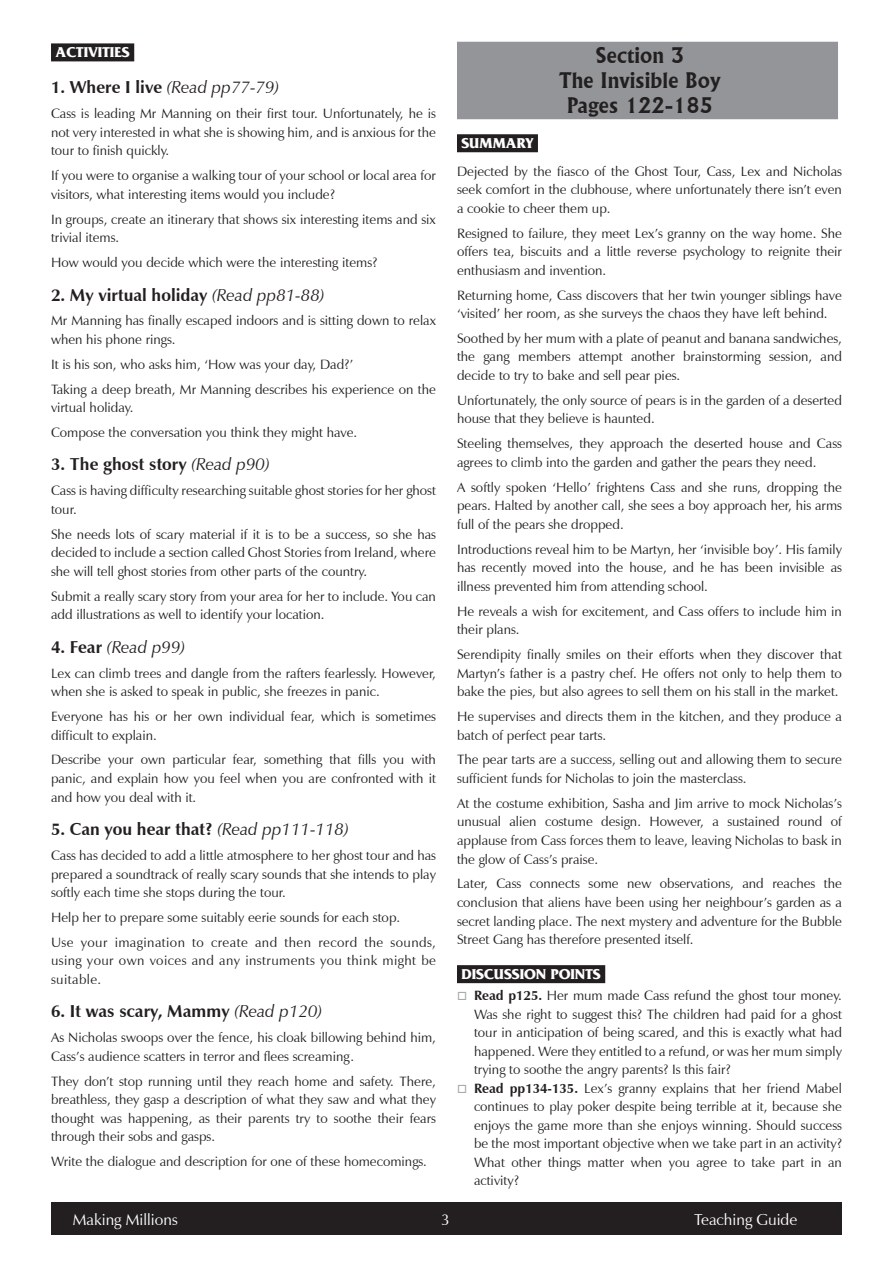
<style>
.page{position:relative;width:893px;height:1263px;background:#fff}
.page>*{position:absolute;margin:0;border:0;box-sizing:border-box;transform-origin:0 0}
.UNITS{font:700 21px/25.2px "Flareserif 821 BT";color:#231f20;text-align:center}
.activities{font:700 17.25px "Zapf Humanist 601 BT";color:#231f20}
.activities-2{font:italic 17.25px "Zapf Humanist 601 BT";color:#231f20}
.t1{font:15.75px "Zapf Humanist 601 BT";color:#fff}
.SUBHEADING{font:700 15px "France";color:#fff}
.Body_Text{font:13.5px/18.6px "Zapf Humanist 601 BT";color:#231f20;text-align:justify}
.s1{font-weight:700;font-style:normal}
.s2{font-weight:400;font-style:italic}
.s3{font-weight:700}
</style>
<div class="page">
<div style="left:51px;top:1202px;width:791px;height:33px;background:#231f20"></div>
<div style="left:51px;top:43px;width:83px;height:18px;background:#231f20"></div>
<div style="left:457px;top:42px;width:381px;height:27px;background:#939598"></div>
<div style="left:457px;top:67px;width:381px;height:27px;background:#939598"></div>
<div style="left:457px;top:92px;width:381px;height:27px;background:#939598"></div>
<div style="left:457px;top:134px;width:81px;height:18px;background:#231f20"></div>
<div style="left:457px;top:965px;width:148px;height:18px;background:#231f20"></div>
<p class="SUBHEADING" style="left:56px;top:44px;width:76px">ACTIVITIES</p>
<p class="activities-2" style="left:51px;top:77px;width:230px"><span class="s1">1. Where I live</span> (Read pp77-79)</p>
<p class="Body_Text" style="left:51px;top:104px;width:386px">Cass is leading Mr Manning on their first tour. Unfortunately, he is not very interested in what she is showing him, and is anxious for the tour to finish quickly.</p>
<p class="Body_Text" style="left:51px;top:166px;width:386px">If you were to organise a walking tour of your school or local area for visitors, what interesting items would you include?</p>
<p class="Body_Text" style="left:51px;top:210px;width:386px">In groups, create an itinerary that shows six interesting items and six trivial items.</p>
<p class="Body_Text" style="left:51px;top:253px;width:328px">How would you decide which were the interesting items?</p>
<p class="activities" style="left:51px;top:284px;width:275px">2. My virtual holiday <span class="s2">(Read pp81-88)</span></p>
<p class="Body_Text" style="left:51px;top:311px;width:386px">Mr Manning has finally escaped indoors and is sitting down to relax when his phone rings.</p>
<p class="Body_Text" style="left:51px;top:355px;width:304px">It is his son, who asks him, ‘How was your day, Dad?’</p>
<p class="Body_Text" style="left:51px;top:380px;width:386px">Taking a deep breath, Mr Manning describes his experience on the virtual holiday.</p>
<p class="Body_Text" style="left:51px;top:423px;width:308px">Compose the conversation you think they might have.</p>
<p class="activities" style="left:51px;top:454px;width:220px">3. The ghost story <span class="s2">(Read p90)</span></p>
<p class="Body_Text" style="left:51px;top:481px;width:386px">Cass is having difficulty researching suitable ghost stories for her ghost tour.</p>
<p class="Body_Text" style="left:51px;top:525px;width:386px">She needs lots of scary material if it is to be a success, so she has decided to include a section called Ghost Stories from Ireland, where she will tell ghost stories from other parts of the country.</p>
<p class="Body_Text" style="left:51px;top:587px;width:386px">Submit a really scary story from your area for her to include. You can add illustrations as well to identify your location.</p>
<p class="activities-2" style="left:51px;top:636px;width:136px"><span class="s1">4. Fear</span> (Read p99)</p>
<p class="Body_Text" style="left:51px;top:664px;width:386px">Lex can climb trees and dangle from the rafters fearlessly. However, when she is asked to speak in public, she freezes in panic.</p>
<p class="Body_Text" style="left:51px;top:707px;width:386px">Everyone has his or her own individual fear, which is sometimes difficult to explain.</p>
<p class="Body_Text" style="left:51px;top:750px;width:386px">Describe your own particular fear, something that fills you with panic, and explain how you feel when you are confronted with it and how you deal with it.</p>
<p class="activities" style="left:51px;top:818px;width:299px">5. Can you hear that? <span class="s2">(Read pp111-118)</span></p>
<p class="Body_Text" style="left:51px;top:846px;width:386px">Cass has decided to add a little atmosphere to her ghost tour and has prepared a soundtrack of really scary sounds that she intends to play softly each time she stops during the tour.</p>
<p class="Body_Text" style="left:51px;top:908px;width:351px">Help her to prepare some suitably eerie sounds for each stop.</p>
<p class="Body_Text" style="left:51px;top:933px;width:387px">Use your imagination to create and then record the sounds, using your own voices and any instruments you think might be suitable.</p>
<p class="activities" style="left:51px;top:1001px;width:273px">6. It was scary, Mammy <span class="s2">(Read p120)</span></p>
<p class="Body_Text" style="left:51px;top:1028px;width:386px">As Nicholas swoops over the fence, his cloak billowing behind him,<br>Cass’s audience scatters in terror and flees screaming.</p>
<p class="Body_Text" style="left:51px;top:1072px;width:386px">They don’t stop running until they reach home and safety. There, breathless, they gasp a description of what they saw and what they thought was happening, as their parents try to soothe their fears through their sobs and gasps.</p>
<p class="Body_Text" style="left:51px;top:1152px;width:377px">Write the dialogue and description for one of these homecomings.</p>
<p class="UNITS" style="left:559px;top:42px;width:163px">Section 3<br>The Invisible Boy<br>Pages 122-185</p>
<p class="SUBHEADING" style="left:461px;top:134px;width:73px">SUMMARY</p>
<p class="Body_Text" style="left:457px;top:162px;width:386px">Dejected by the fiasco of the Ghost Tour, Cass, Lex and Nicholas seek comfort in the clubhouse, where unfortunately there isn’t even a cookie to cheer them up.</p>
<p class="Body_Text" style="left:457px;top:224px;width:386px">Resigned to failure, they meet Lex’s granny on the way home. She offers tea, biscuits and a little reverse psychology to reignite their enthusiasm and invention.</p>
<p class="Body_Text" style="left:457px;top:286px;width:386px">Returning home, Cass discovers that her twin younger siblings have ‘visited’ her room, as she surveys the chaos they have left behind.</p>
<p class="Body_Text" style="left:457px;top:329px;width:386px">Soothed by her mum with a plate of peanut and banana sandwiches, the gang members attempt another brainstorming session, and decide to try to bake and sell pear pies.</p>
<p class="Body_Text" style="left:457px;top:391px;width:386px">Unfortunately, the only source of pears is in the garden of a deserted house that they believe is haunted.</p>
<p class="Body_Text" style="left:457px;top:434px;width:386px">Steeling themselves, they approach the deserted house and Cass agrees to climb into the garden and gather the pears they need.</p>
<p class="Body_Text" style="left:457px;top:478px;width:386px">A softly spoken ‘Hello’ frightens Cass and she runs, dropping the pears. Halted by another call, she sees a boy approach her, his arms full of the pears she dropped.</p>
<p class="Body_Text" style="left:457px;top:540px;width:386px">Introductions reveal him to be Martyn, her ‘invisible boy’. His family has recently moved into the house, and he has been invisible as illness prevented him from attending school.</p>
<p class="Body_Text" style="left:457px;top:602px;width:386px">He reveals a wish for excitement, and Cass offers to include him in their plans.</p>
<p class="Body_Text" style="left:457px;top:645px;width:386px">Serendipity finally smiles on their efforts when they discover that Martyn’s father is a pastry chef. He offers not only to help them to bake the pies, but also agrees to sell them on his stall in the market.</p>
<p class="Body_Text" style="left:457px;top:707px;width:386px">He supervises and directs them in the kitchen, and they produce a batch of perfect pear tarts.</p>
<p class="Body_Text" style="left:457px;top:750px;width:386px">The pear tarts are a success, selling out and allowing them to secure sufficient funds for Nicholas to join the masterclass.</p>
<p class="Body_Text" style="left:457px;top:794px;width:386px">At the costume exhibition, Sasha and Jim arrive to mock Nicholas’s unusual alien costume design. However, a sustained round of applause from Cass forces them to leave, leaving Nicholas to bask in the glow of Cass’s praise.</p>
<p class="Body_Text" style="left:457px;top:874px;width:386px">Later, Cass connects some new observations, and reaches the conclusion that aliens have been using her neighbour’s garden as a secret landing place. The next mystery and adventure for the Bubble Street Gang has therefore presented itself.</p>
<p class="SUBHEADING" style="left:461px;top:965px;width:141px">DISCUSSION POINTS</p>
<p class="Body_Text" style="left:474px;top:986px;width:369px"><span class="s3">Read p125.</span> Her mum made Cass refund the ghost tour money.<br>Was she right to suggest this? The children had paid for a ghost tour in anticipation of being scared, and this is exactly what had happened. Were they entitled to a refund, or was her mum simply trying to soothe the angry parents? Is this fair?</p>
<p class="Body_Text" style="left:474px;top:1079px;width:369px"><span class="s3">Read pp134-135.</span> Lex’s granny explains that her friend Mabel continues to play poker despite being terrible at it, because she enjoys the game more than she enjoys winning. Should success be the most important objective when we take part in an activity?<br>What other things matter when you agree to take part in an activity?</p>
<p class="t1" style="left:73px;top:1210px;width:106px">Making Millions</p>
<p class="t1" style="left:441px;top:1210px;width:10px">3</p>
<p class="t1" style="left:694px;top:1210px;width:105px">Teaching Guide</p>
</div>
